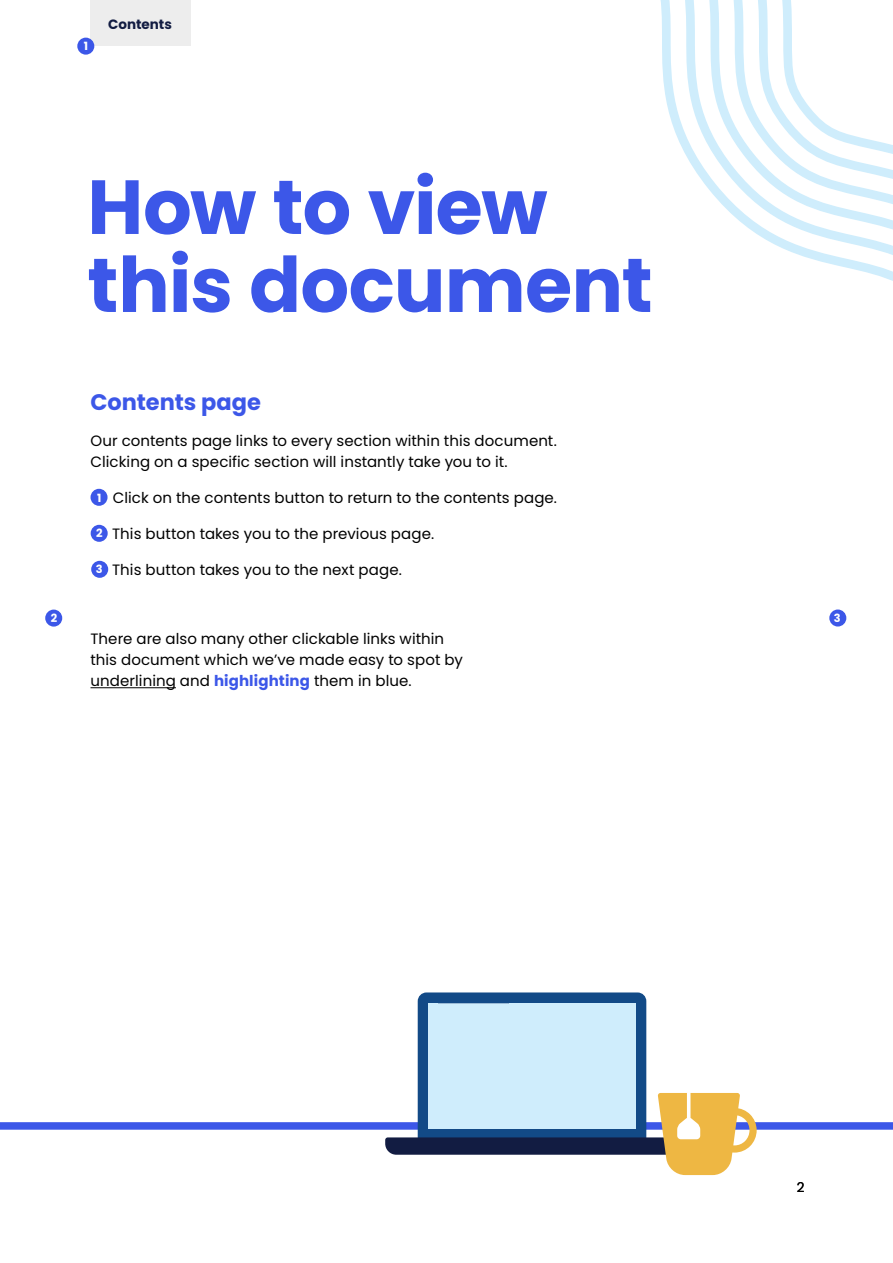
<style>
.page{position:relative;width:893px;height:1263px;background:#fff}
.page>*{position:absolute;margin:0;border:0;box-sizing:border-box;transform-origin:0 0}
.H2_-_Header_Medium51_2024{font:700 76.5px/78px "Poppins";letter-spacing:-.015em;color:#3c57e8}
.H5_-_SubHeader_Small15_2024{font:700 22.5px "Poppins";color:#3c57e8}
.P_-_Bodycopy9_2024{font:15px/21px "Poppins";letter-spacing:.005em;color:#000}
.H5_-_SubHeader_Small15_2024-2{font:700 13.5px "Poppins";color:#121c42}
.t1{font:13.5px "Poppins";color:#000}
.H5_-_SubHeader_Small15_2024-3{font:700 11.4px "Poppins";color:#fff}
.s1{font-weight:700;color:#3c57e8}
</style>
<div class="page">
<div style="left:0;top:1122px;width:893px;height:8px;background:#3c57e8"></div>
<svg style="left:660px;top:0;width:233px;height:281px"></svg>
<hr style="left:91px;top:687px;width:85px;height:1px;background:#000">
<div style="left:91px;top:489px;width:17px;height:17px;background:#3c57e8;border-radius:50%"></div>
<div style="left:91px;top:525px;width:17px;height:17px;background:#3c57e8;border-radius:50%"></div>
<div style="left:91px;top:561px;width:17px;height:17px;background:#3c57e8;border-radius:50%"></div>
<svg style="left:385px;top:992px;width:372px;height:183px"></svg>
<div style="left:90px;top:0;width:100px;height:45px;background:#ededed"></div>
<div style="left:77px;top:38px;width:17px;height:17px;background:#3c57e8;border-radius:50%"></div>
<div style="left:829px;top:609px;width:17px;height:17px;background:#3c57e8;border-radius:50%"></div>
<div style="left:45px;top:610px;width:17px;height:17px;background:#3c57e8;border-radius:50%"></div>
<p class="H5_-_SubHeader_Small15_2024-3" style="left:84px;top:40px;width:6px">1</p>
<h5 class="H5_-_SubHeader_Small15_2024-2" style="left:108px;top:16px;width:65px">Contents</h5>
<h2 class="H2_-_Header_Medium51_2024" style="left:87px;top:169px;width:567px">How to view this document</h2>
<h5 class="H5_-_SubHeader_Small15_2024" style="left:91px;top:389px;width:172px">Contents page</h5>
<p class="P_-_Bodycopy9_2024" style="left:91px;top:430px;width:468px">Our contents page links to every section within this document.<br>Clicking on a specific section will instantly take you to it.</p>
<h5 class="H5_-_SubHeader_Small15_2024-3" style="left:97px;top:491px;width:6px">1</h5>
<p class="P_-_Bodycopy9_2024" style="left:113px;top:487px;width:446px">Click on the contents button to return to the contents page.</p>
<h5 class="H5_-_SubHeader_Small15_2024-3" style="left:96px;top:527px;width:8px">2</h5>
<p class="P_-_Bodycopy9_2024" style="left:112px;top:523px;width:323px">This button takes you to the previous page.</p>
<h5 class="H5_-_SubHeader_Small15_2024-3" style="left:96px;top:563px;width:8px">3</h5>
<p class="P_-_Bodycopy9_2024" style="left:112px;top:559px;width:291px">This button takes you to the next page.</p>
<p class="H5_-_SubHeader_Small15_2024-3" style="left:51px;top:611px;width:8px">2</p>
<p class="H5_-_SubHeader_Small15_2024-3" style="left:834px;top:611px;width:8px">3</p>
<p class="P_-_Bodycopy9_2024" style="left:91px;top:628px;width:374px">There are also many other clickable links within this document which we’ve made easy to spot by underlining and <span class="s1">highlighting</span> them in blue.</p>
<p class="t1" style="left:797px;top:1179px;width:9px">2</p>
</div>
